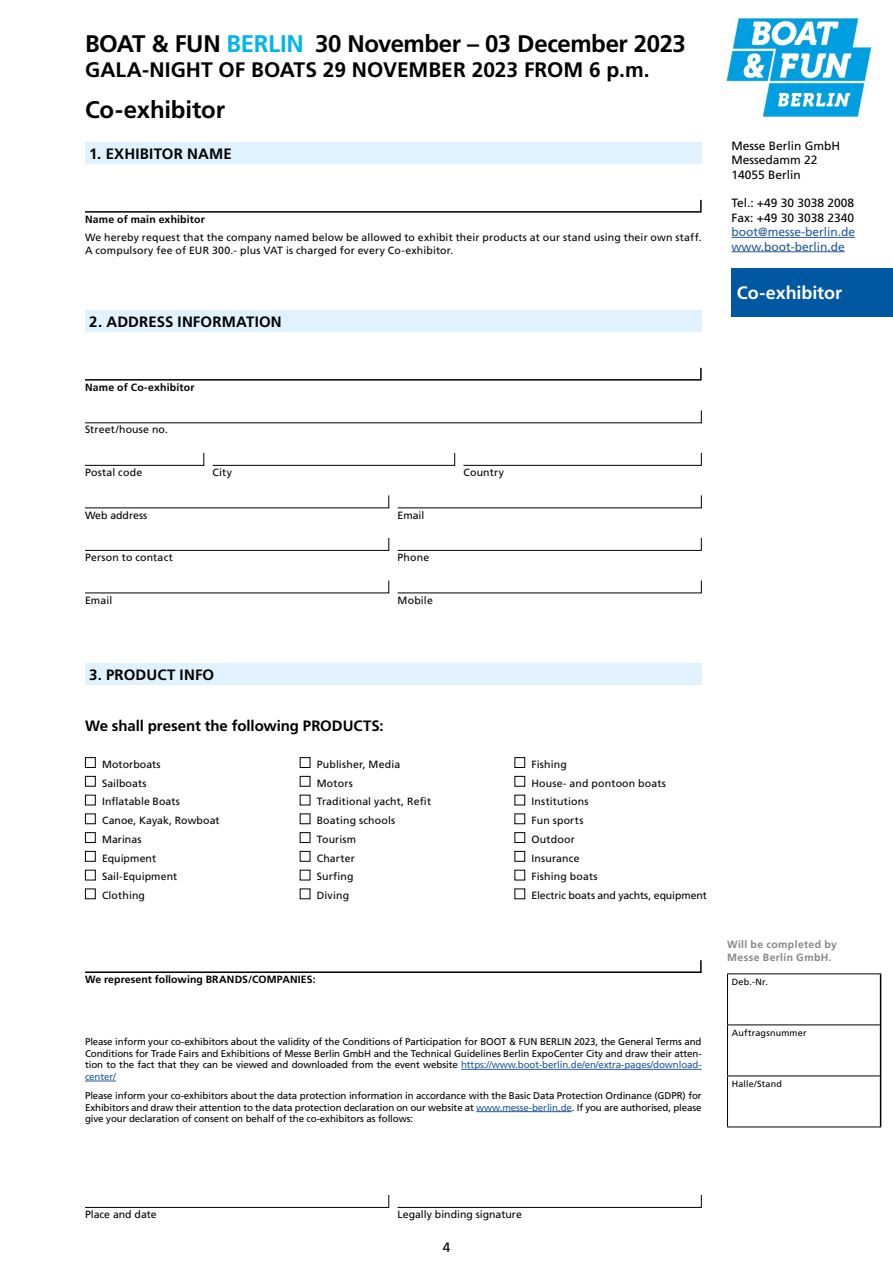
<style>
.page{position:relative;width:893px;height:1263px;background:#fff}
.page>*{position:absolute;margin:0;border:0;box-sizing:border-box;transform-origin:0 0}
.t1{font:700 24px "Frutiger LT Std";letter-spacing:-.015em;color:#000}
.t2{font:700 21px "Frutiger LT Std";color:#000}
.t3{font:700 18px "Frutiger LT Std";letter-spacing:-.005em;color:#fff}
.t4{font:700 15px "Frutiger LT Std";letter-spacing:.005em;color:#000}
.t5{font:13.5px "Frutiger LT Std";color:#000}
.t6{font:12px/14.4px "Frutiger LT Std";color:#000}
.t7{font:12px/14.4px "Frutiger LT Std";color:#22599b}
.t8{font:10.5px/18.8px "Frutiger LT Std";letter-spacing:.015em;color:#000}
.t9{font:700 10.5px "Frutiger LT Std";letter-spacing:.015em;color:#000}
.t10{font:700 10.5px/12.8px "Frutiger LT Std";letter-spacing:.035em;color:#868786}
.t11{font:9.75px/11.7px "Frutiger LT Std";letter-spacing:-.01em;color:#000;text-align:justify}
.t12{font:9px "Frutiger LT Std";letter-spacing:.025em;color:#000}
.s1{color:#00b5ed}
.s2{color:#22599b}
</style>
<div class="page">
<hr style="left:731px;top:237px;width:124px;height:1px;background:#22599b">
<hr style="left:731px;top:251px;width:114px;height:1px;background:#22599b">
<img style="left:727px;top:17px;width:145px;height:101px">
<svg style="left:85px;top:538px;width:304px;height:13px"></svg>
<svg style="left:397px;top:537px;width:305px;height:14px"></svg>
<svg style="left:85px;top:580px;width:304px;height:13px"></svg>
<svg style="left:397px;top:580px;width:305px;height:13px"></svg>
<svg style="left:85px;top:199px;width:617px;height:14px"></svg>
<svg style="left:85px;top:367px;width:617px;height:14px"></svg>
<svg style="left:85px;top:452px;width:119px;height:14px"></svg>
<svg style="left:212px;top:452px;width:243px;height:14px"></svg>
<svg style="left:85px;top:495px;width:304px;height:13px"></svg>
<svg style="left:397px;top:495px;width:305px;height:13px"></svg>
<svg style="left:463px;top:452px;width:239px;height:14px"></svg>
<svg style="left:85px;top:410px;width:617px;height:13px"></svg>
<svg style="left:85px;top:1195px;width:304px;height:13px"></svg>
<svg style="left:397px;top:1195px;width:305px;height:13px"></svg>
<hr style="left:880px;top:974px;width:1px;height:51px;background:#000">
<hr style="left:880px;top:1025px;width:1px;height:51px;background:#000">
<hr style="left:880px;top:1076px;width:1px;height:50px;background:#000">
<hr style="left:727px;top:973px;width:154px;height:1px;background:#000">
<hr style="left:727px;top:974px;width:1px;height:50px;background:#000">
<hr style="left:727px;top:1024px;width:153px;height:1px;background:#000">
<hr style="left:727px;top:1025px;width:1px;height:50px;background:#000">
<hr style="left:727px;top:1075px;width:153px;height:1px;background:#000">
<hr style="left:727px;top:1076px;width:1px;height:50px;background:#000">
<hr style="left:727px;top:1126px;width:154px;height:1px;background:#000">
<hr style="left:461px;top:1069px;width:241px;height:1px;background:#22599b">
<hr style="left:85px;top:1081px;width:31px;height:1px;background:#22599b">
<hr style="left:476px;top:1111px;width:96px;height:1px;background:#22599b">
<svg style="left:85px;top:960px;width:617px;height:13px"></svg>
<div style="left:85px;top:757px;width:11px;height:11px;border:1px solid #000"></div>
<div style="left:85px;top:776px;width:11px;height:11px;border:1px solid #000"></div>
<div style="left:85px;top:795px;width:11px;height:10px;border:1px solid #000"></div>
<div style="left:85px;top:813px;width:11px;height:11px;border:1px solid #000"></div>
<div style="left:85px;top:832px;width:11px;height:11px;border:1px solid #000"></div>
<div style="left:85px;top:851px;width:11px;height:11px;border:1px solid #000"></div>
<div style="left:85px;top:870px;width:11px;height:10px;border:1px solid #000"></div>
<div style="left:85px;top:888px;width:11px;height:11px;border:1px solid #000"></div>
<div style="left:300px;top:757px;width:10px;height:11px;border:1px solid #000"></div>
<div style="left:300px;top:776px;width:10px;height:11px;border:1px solid #000"></div>
<div style="left:300px;top:832px;width:10px;height:11px;border:1px solid #000"></div>
<div style="left:300px;top:851px;width:10px;height:11px;border:1px solid #000"></div>
<div style="left:514px;top:757px;width:11px;height:11px;border:1px solid #000"></div>
<div style="left:514px;top:776px;width:11px;height:11px;border:1px solid #000"></div>
<div style="left:514px;top:832px;width:11px;height:11px;border:1px solid #000"></div>
<div style="left:514px;top:851px;width:11px;height:11px;border:1px solid #000"></div>
<div style="left:85px;top:142px;width:617px;height:22px;background:#dff2fd"></div>
<div style="left:85px;top:310px;width:617px;height:22px;background:#dff2fd"></div>
<div style="left:85px;top:663px;width:617px;height:22px;background:#dff2fd"></div>
<div style="left:731px;top:268px;width:162px;height:48px;background:#0057a2"></div>
<h1 class="t1" style="left:85px;top:30px;width:602px">BOAT &amp; FUN <span class="s1">BERLIN</span> 30 November – 03 December 2023</h1>
<h2 class="t2" style="left:85px;top:58px;width:566px">GALA-NIGHT OF BOATS 29 NOVEMBER 2023 FROM 6 p.m.</h2>
<h1 class="t1" style="left:85px;top:95px;width:141px">Co-exhibitor</h1>
<h3 class="t4" style="left:89px;top:145px;width:144px">1. EXHIBITOR NAME</h3>
<p class="t9" style="left:85px;top:213px;width:121px">Name of main exhibitor</p>
<p class="t8" style="left:85px;top:231px;width:618px;line-height:12.6px">We hereby request that the company named below be allowed to exhibit their products at our stand using their own staff.<br>A compulsory fee of EUR 300.- plus VAT is charged for every Co-exhibitor.</p>
<h3 class="t4" style="left:89px;top:313px;width:194px">2. ADDRESS INFORMATION</h3>
<p class="t9" style="left:85px;top:381px;width:111px">Name of Co-exhibitor</p>
<p class="t8" style="left:85px;top:420px;width:85px">Street/house no.</p>
<p class="t8" style="left:85px;top:463px;width:59px">Postal code</p>
<p class="t8" style="left:213px;top:463px;width:21px">City</p>
<p class="t8" style="left:463px;top:463px;width:42px">Country</p>
<p class="t8" style="left:85px;top:506px;width:64px">Web address</p>
<p class="t8" style="left:398px;top:506px;width:28px">Email</p>
<p class="t8" style="left:85px;top:548px;width:89px">Person to contact</p>
<p class="t8" style="left:398px;top:548px;width:33px">Phone</p>
<p class="t8" style="left:85px;top:591px;width:29px">Email</p>
<p class="t8" style="left:398px;top:591px;width:37px">Mobile</p>
<p class="t6" style="left:731px;top:138px;width:110px">Messe Berlin GmbH<br>Messedamm 22<br>14055 Berlin</p>
<p class="t6" style="left:731px;top:196px;width:124px">Tel.: +49 30 3038 2008<br>Fax: +49 30 3038 2340</p>
<p class="t7" style="left:731px;top:225px;width:125px">boot@messe-berlin.de www.boot-berlin.de</p>
<h3 class="t3" style="left:737px;top:283px;width:107px">Co-exhibitor</h3>
<h3 class="t4" style="left:89px;top:666px;width:127px">3. PRODUCT INFO</h3>
<h3 class="t4" style="left:85px;top:717px;width:300px">We shall present the following PRODUCTS:</h3>
<p class="t8" style="left:102px;top:755px;width:119px">Motorboats<br>Sailboats<br>Inflatable Boats<br>Canoe, Kayak, Rowboat<br>Marinas<br>Equipment<br>Sail-Equipment<br>Clothing</p>
<p class="t8" style="left:317px;top:755px;width:116px">Publisher, Media<br>Motors<br>Traditional yacht, Refit<br>Boating schools<br>Tourism<br>Charter<br>Surfing<br>Diving</p>
<p class="t8" style="left:531px;top:755px;width:177px">Fishing<br>House- and pontoon boats<br>Institutions<br>Fun sports<br>Outdoor<br>Insurance<br>Fishing boats<br>Electric boats and yachts, equipment</p>
<p class="t9" style="left:85px;top:973px;width:232px">We represent following BRANDS/COMPANIES:</p>
<p class="t11" style="left:85px;top:1036px;width:618px">Please inform your co-exhibitors about the validity of the Conditions of Participation for BOOT &amp; FUN BERLIN 2023, the General Terms and Conditions for Trade Fairs and Exhibitions of Messe Berlin GmbH and the Technical Guidelines Berlin ExpoCenter City and draw their atten&shy;tion to the fact that they can be viewed and downloaded from the event website <span class="s2">https://www.boot-berlin.de/en/extra-pages/download&shy;center/</span></p>
<p class="t11" style="left:85px;top:1090px;width:618px">Please inform your co-exhibitors about the data protection information in accordance with the Basic Data Protection Ordinance (GDPR) for Exhibitors and draw their attention to the data protection declaration on our website at <span class="s2">www.messe-berlin.de</span>. If you are authorised, please give your declaration of consent on behalf of the co-exhibitors as follows:</p>
<p class="t10" style="left:727px;top:938px;width:111px">Will be completed by<br>Messe Berlin GmbH.</p>
<p class="t12" style="left:732px;top:976px;width:38px">Deb.-Nr.</p>
<p class="t12" style="left:732px;top:1027px;width:76px">Auftragsnummer</p>
<p class="t12" style="left:732px;top:1078px;width:52px">Halle/Stand</p>
<p class="t8" style="left:85px;top:1205px;width:73px">Place and date</p>
<p class="t8" style="left:398px;top:1205px;width:126px">Legally binding signature</p>
<h3 class="t5" style="left:443px;top:1239px;width:9px">4</h3>
</div>
